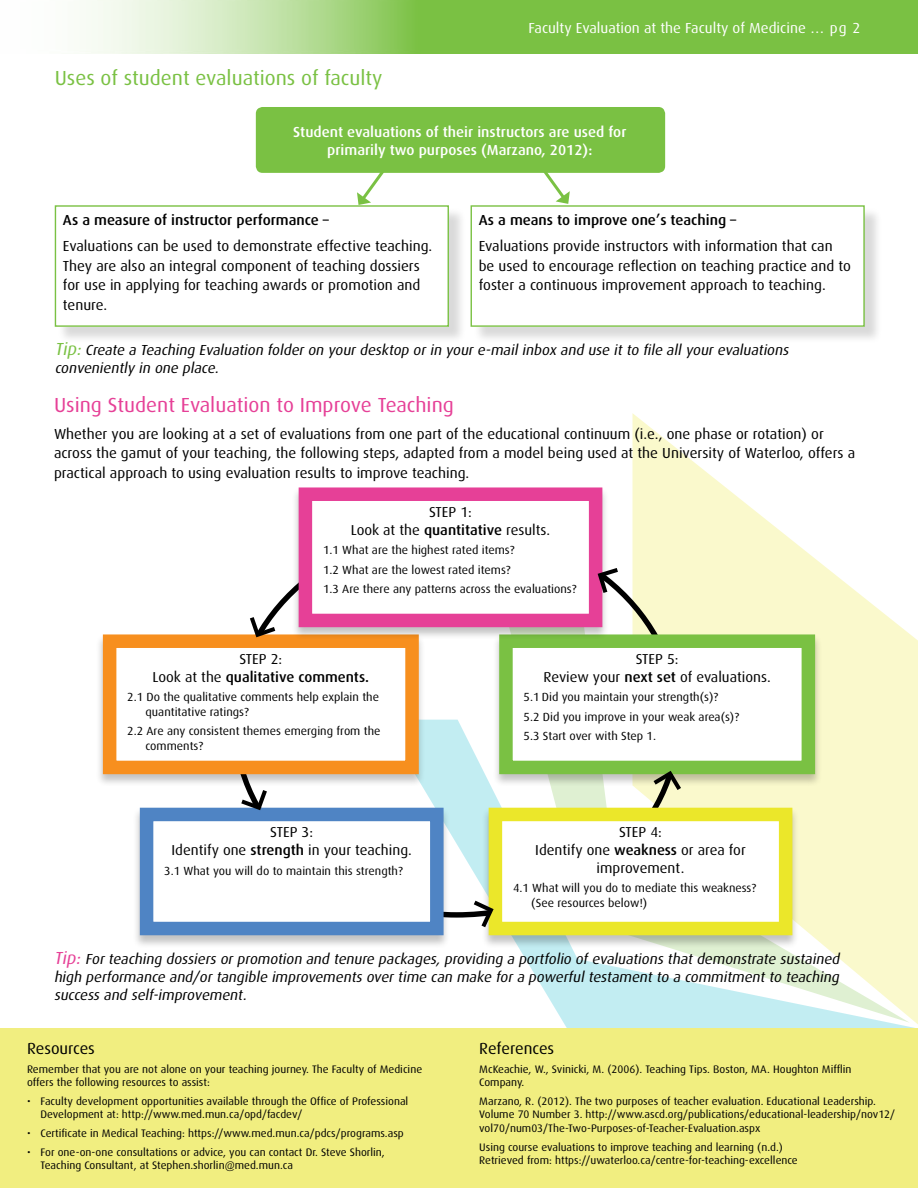
<style>
.page{position:relative;width:918px;height:1188px;background:#fff}
.page>*{position:absolute;margin:0;border:0;box-sizing:border-box;transform-origin:0 0}
.t1{font:20.4px "Dax OT";color:#e64097}
.t2{font:20.4px "Dax OT";color:#7ac143}
.Reference{font:16.05px "Dax OT";letter-spacing:-.005em;color:#000}
.Body{font:14.55px/19.5px "Dax OT";color:#000}
.Tip{font:italic 14.55px/18px "Dax OT";color:#000}
.t3{font:500 14.55px/18px "Dax OT";color:#fff;text-align:center}
.t4{font:14.55px "Dax OT";color:#fff}
.t5{font:14.4px/17.9px "Dax OT";color:#000;text-align:center}
.t6{font:500 14.4px/17.9px "Dax OT";color:#000;text-align:center}
.t7{font:11.85px/19.4px "Dax OT";color:#000}
.Reference-2{font:10.95px/13.5px "Dax OT";color:#000}
.s1{font-weight:500}
.s2{font-size:17.4px;color:#7ac143}
.s3{font-weight:400}
.s4{font-size:17.4px;color:#e64097}
</style>
<div class="page">
<svg style="left:544px;top:173px;width:26px;height:31px"></svg>
<div style="left:56px;top:207px;width:411px;height:137px;background:#000;opacity:.15"></div>
<div style="left:55px;top:206px;width:393px;height:120px;background:#fff"></div>
<div style="left:55px;top:205px;width:394px;height:122px;border:1px solid #7ac143"></div>
<div style="left:472px;top:207px;width:411px;height:137px;background:#000;opacity:.15"></div>
<div style="left:471px;top:206px;width:393px;height:120px;background:#fff"></div>
<div style="left:471px;top:205px;width:394px;height:122px;border:1px solid #7ac143"></div>
<svg style="left:357px;top:173px;width:27px;height:32px"></svg>
<div style="left:256px;top:107px;width:409px;height:66px;background:#7ac143;border-radius:7px"></div>
<svg style="left:632px;top:413px;width:286px;height:611px"></svg>
<svg style="left:622px;top:551px;width:288px;height:169px;fill:#faf9cc"></svg>
<svg style="left:423px;top:720px;width:493px;height:308px"></svg>
<svg style="left:85px;top:0;width:833px;height:54px;background:#98cf6e"></svg>
<div style="left:0;top:1028px;width:918px;height:160px;background:#f1ee80"></div>
<div style="left:96px;top:634px;width:330px;height:153px;background:#000;opacity:.24"></div>
<div style="left:110px;top:641px;width:302px;height:126px;background:#fff"></div>
<div style="left:103px;top:634px;width:316px;height:140px;border:14px solid #f78f1e"></div>
<div style="left:133px;top:807px;width:318px;height:142px;background:#000;opacity:.24"></div>
<div style="left:147px;top:814px;width:290px;height:115px;background:#fff"></div>
<div style="left:140px;top:808px;width:304px;height:127px;border:14px solid #4f84c4"></div>
<div style="left:482px;top:807px;width:318px;height:142px;background:#000;opacity:.24"></div>
<div style="left:495px;top:814px;width:291px;height:115px;background:#fff"></div>
<div style="left:489px;top:808px;width:303px;height:127px;border:14px solid #ebe72a"></div>
<div style="left:492px;top:634px;width:330px;height:153px;background:#000;opacity:.24"></div>
<div style="left:506px;top:641px;width:302px;height:126px;background:#fff"></div>
<div style="left:499px;top:634px;width:316px;height:140px;border:14px solid #7ac143"></div>
<div style="left:292px;top:487px;width:318px;height:153px;background:#000;opacity:.24"></div>
<div style="left:305px;top:494px;width:291px;height:126px;background:#fff"></div>
<div style="left:299px;top:487px;width:303px;height:140px;border:14px solid #e64097"></div>
<svg style="left:247px;top:613px;width:33px;height:27px"></svg>
<svg style="left:237px;top:786px;width:33px;height:27px"></svg>
<svg style="left:649px;top:768px;width:36px;height:27px"></svg>
<svg style="left:595px;top:565px;width:27px;height:32px"></svg>
<svg style="left:469px;top:897px;width:27px;height:35px"></svg>
<h1 class="t2" style="left:55px;top:59px;width:329px">Uses of student evaluations of faculty</h1>
<h3 class="t4" style="left:528px;top:14px;width:333px">Faculty Evaluation at the Faculty of Medicine ... pg 2</h3>
<p class="t3" style="left:293px;top:120px;width:335px">Student evaluations of their instructors are used for primarily two purposes (Marzano, 2012):</p>
<p class="Body" style="left:63px;top:204px;width:371px;line-height:26.2px"><span class="s1">As a measure of instructor performance –<br></span>Evaluations can be used to demonstrate effective teaching.</p>
<p class="Body" style="left:63px;top:253px;width:359px;text-align:justify">They are also an integral component of teaching dossiers for use in applying for teaching awards or promotion and tenure.</p>
<p class="Body" style="left:479px;top:204px;width:356px;line-height:26.2px"><span class="s1">As a means to improve one’s teaching –<br></span>Evaluations provide instructors with information that can</p>
<p class="Body" style="left:479px;top:253px;width:374px">be used to encourage reflection on teaching practice and to foster a continuous improvement approach to teaching.</p>
<p class="Tip" style="left:55px;top:338px;width:739px"><span class="s2">Tip:</span>Create a Teaching Evaluation folderon yourdesktop orin youre-mailinboxand use itto file allyourevaluations convenientlyin one place.</p>
<h1 class="t1" style="left:54px;top:386px;width:401px">Using Student Evaluation to Improve Teaching</h1>
<p class="Body" style="left:54px;top:421px;width:803px">Whether you are looking at a set of evaluations from one part of the educational continuum (i.e., one phase or rotation) or across the gamut of your teaching, the following steps, adapted from a model being used at the University of Waterloo, offers a practical approach to using evaluation results to improve teaching.</p>
<p class="t5" style="left:351px;top:501px;width:201px">STEP 1:<br>Look at the <span class="s1">quantitative</span> results.</p>
<p class="t7" style="left:323px;top:538px;width:255px">1.1 What are the highest rated items?<br>1.2 What are the lowest rated items?<br>1.3 Are there any patterns across the evaluations?</p>
<p class="t6" style="left:152px;top:648px;width:218px"><span class="s3">STEP 2:<br>Look at the</span> qualitative comments.</p>
<p class="t7" style="left:146px;top:688px;width:235px;line-height:14.5px;text-indent:-18px">2.1 Do the qualitative comments help explain the quantitative ratings?</p>
<p class="t7" style="left:146px;top:722px;width:237px;line-height:14.5px;text-indent:-18px">2.2 Are any consistent themes emerging from the comments?</p>
<p class="t5" style="left:172px;top:821px;width:242px">STEP 3:<br>Identify one <span class="s1">strength</span> in your teaching.</p>
<p class="t7" style="left:164px;top:859px;width:240px">3.1 What you will do to maintain this strength?</p>
<p class="t5" style="left:544px;top:648px;width:229px">STEP 5:<br>Review your <span class="s1">next set</span> of evaluations.</p>
<p class="t7" style="left:524px;top:685px;width:217px">5.1 Did you maintain your strength(s)?<br>5.2 Did you improve in your weak area(s)?<br>5.3 Start over with Step 1.</p>
<p class="t5" style="left:535px;top:821px;width:212px">STEP 4:<br>Identify one <span class="s1">weakness</span> or area for improvement.</p>
<p class="t7" style="left:531px;top:879px;width:227px;line-height:14.5px;text-indent:-18px">4.1 What will you do to mediate this weakness? (See resources below!)</p>
<p class="Tip" style="left:54px;top:947px;width:791px;text-align:justify"><span class="s4">Tip:</span>Forteaching dossiersorpromotion and tenure packages,providing a portfolio ofevaluationsthatdemonstrate sustained high performance and/ortangible improvementsovertime can make fora powerfultestamentto a commitmentto teaching successand self-improvement.</p>
<p class="Reference" style="left:27px;top:1033px;width:69px">Resources</p>
<p class="Reference-2" style="left:27px;top:1060px;width:397px">Remember that you are not alone on your teaching journey. The Faculty of Medicine offers the following resources to assist:</p>
<p class="Reference-2" style="left:40px;top:1092px;width:369px;text-indent:-14px">• Faculty development opportunities available through the Office of Professional<br>Development at: http://www.med.mun.ca/opd/facdev/</p>
<p class="Reference-2" style="left:27px;top:1124px;width:378px">• Certificate in Medical Teaching: https://www.med.mun.ca/pdcs/programs.asp</p>
<p class="Reference-2" style="left:40px;top:1143px;width:346px;text-indent:-14px">• For one-on-one consultations or advice, you can contact Dr. Steve Shorlin,<br>Teaching Consultant, at Stephen.shorlin@med.mun.ca</p>
<h1 class="Reference" style="left:479px;top:1033px;width:77px">References</h1>
<p class="Reference-2" style="left:479px;top:1060px;width:374px">McKeachie, W., Svinicki, M. (2006). Teaching Tips. Boston, MA. Houghton Mifflin<br>Company.</p>
<p class="Reference-2" style="left:479px;top:1092px;width:418px">Marzano, R. (2012). The two purposes of teacher evaluation. Educational Leadership.<br>Volume 70 Number 3. http://www.ascd.org/publications/educational-leadership/nov12/ vol70/num03/The-Two-Purposes-of-Teacher-Evaluation.aspx</p>
<p class="Reference-2" style="left:479px;top:1138px;width:320px">Using course evaluations to improve teaching and learning (n.d.)<br>Retrieved from: https://uwaterloo.ca/centre-for-teaching-excellence</p>
</div>
